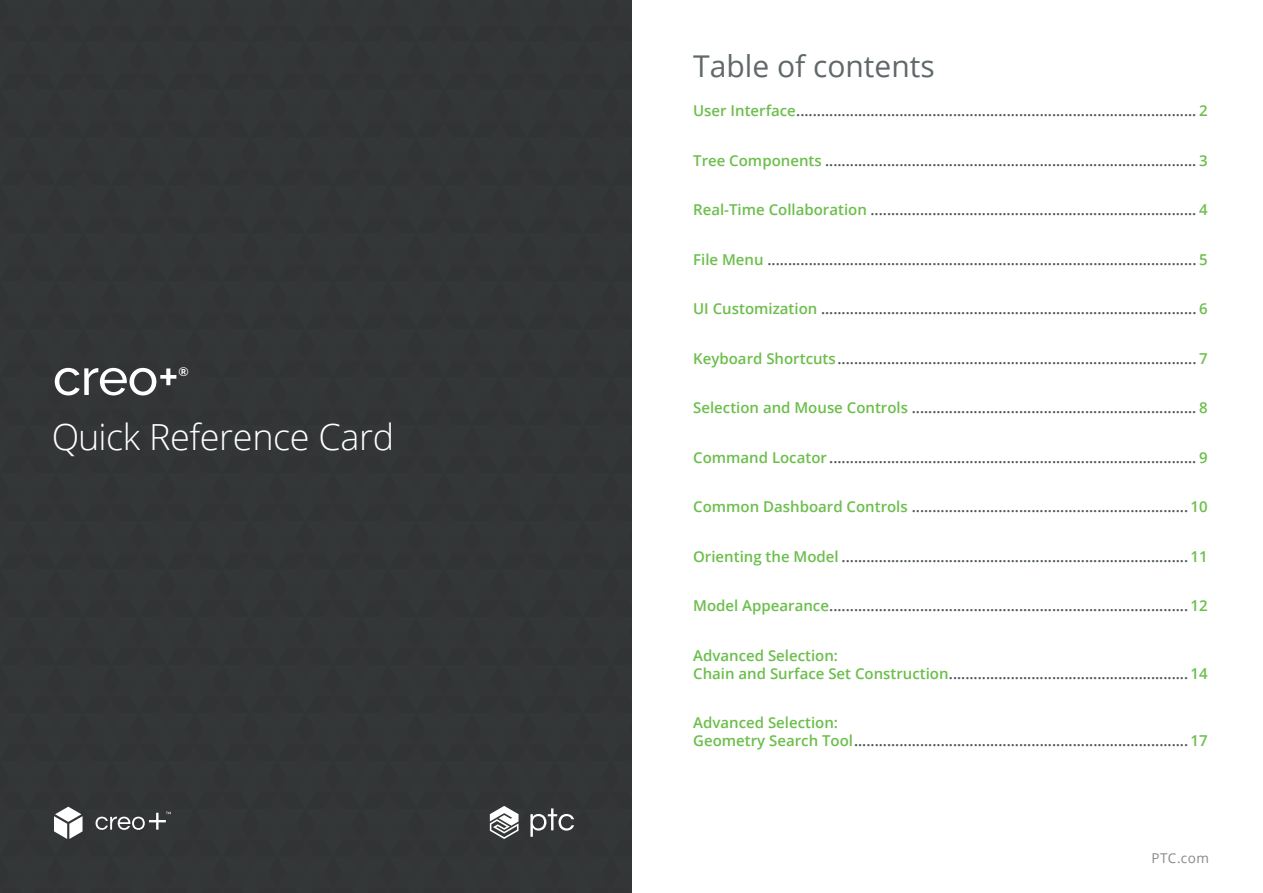
<style>
.page{position:relative;width:1263px;height:893px;background:#fff}
.page>*{position:absolute;margin:0;border:0;box-sizing:border-box;transform-origin:0 0}
.t1{font:500 51px "PTC Raleway";color:#fff}
.t2{font:300 36px "Open Sans";letter-spacing:-.01em;color:#fff}
.t3{font:30px "Open Sans";color:#616869}
.t4{font:600 15px/18px "Open Sans";color:#4e5758}
.t5{font:13.5px "Open Sans";letter-spacing:.03em;color:#85888a}
.t6{font:700 12.3px "PTC Raleway";color:#fff}
.s1{color:#6cbe4c}
</style>
<div class="page">
<div style="left:0;top:0;width:631px;height:893px;background:#333536"></div>
<svg style="left:490px;top:806px;width:28px;height:33px"></svg>
<svg style="left:530px;top:808px;width:44px;height:29px"></svg>
<svg style="left:96px;top:812px;width:75px;height:18px"></svg>
<svg style="left:54px;top:807px;width:29px;height:32px"></svg>
<h1 class="t1" style="left:53px;top:347px;width:128px">creo+</h1>
<p class="t6" style="left:178px;top:365px;width:12px">®</p>
<h2 class="t2" style="left:52px;top:413px;width:344px">Quick Reference Card</h2>
<h3 class="t3" style="left:693px;top:46px;width:243px">Table of contents</h3>
<p class="t4" style="left:693px;top:101px;width:516px"><span class="s1">User Interface</span>................................................................................................. <span class="s1">2</span></p>
<p class="t4" style="left:693px;top:151px;width:516px"><span class="s1">Tree Components</span> .......................................................................................... <span class="s1">3</span></p>
<p class="t4" style="left:693px;top:200px;width:516px"><span class="s1">Real-Time Collaboration</span> ............................................................................... <span class="s1">4</span></p>
<p class="t4" style="left:693px;top:250px;width:516px"><span class="s1">File Menu</span> ........................................................................................................ <span class="s1">5</span></p>
<p class="t4" style="left:693px;top:299px;width:516px"><span class="s1">UI Customization</span> ........................................................................................... <span class="s1">6</span></p>
<p class="t4" style="left:693px;top:349px;width:516px"><span class="s1">Keyboard Shortcuts</span>....................................................................................... <span class="s1">7</span></p>
<p class="t4" style="left:693px;top:398px;width:516px"><span class="s1">Selection and Mouse Controls</span> ..................................................................... <span class="s1">8</span></p>
<p class="t4" style="left:693px;top:448px;width:516px"><span class="s1">Command Locator</span> ......................................................................................... <span class="s1">9</span></p>
<p class="t4" style="left:693px;top:497px;width:516px"><span class="s1">Common Dashboard Controls</span> ................................................................... <span class="s1">10</span></p>
<p class="t4" style="left:693px;top:547px;width:516px"><span class="s1">Orienting the Model</span> .................................................................................... <span class="s1">11</span></p>
<p class="t4" style="left:693px;top:596px;width:516px"><span class="s1">Model Appearance</span>....................................................................................... <span class="s1">12</span></p>
<p class="t4" style="left:693px;top:646px;width:516px"><span class="s1">Advanced Selection:<br>Chain and Surface Set Construction</span>.......................................................... <span class="s1">14</span></p>
<p class="t4" style="left:693px;top:713px;width:516px"><span class="s1">Advanced Selection:<br>Geometry Search Tool</span>................................................................................. <span class="s1">17</span></p>
<p class="t5" style="left:1151px;top:848px;width:59px">PTC.com</p>
</div>
